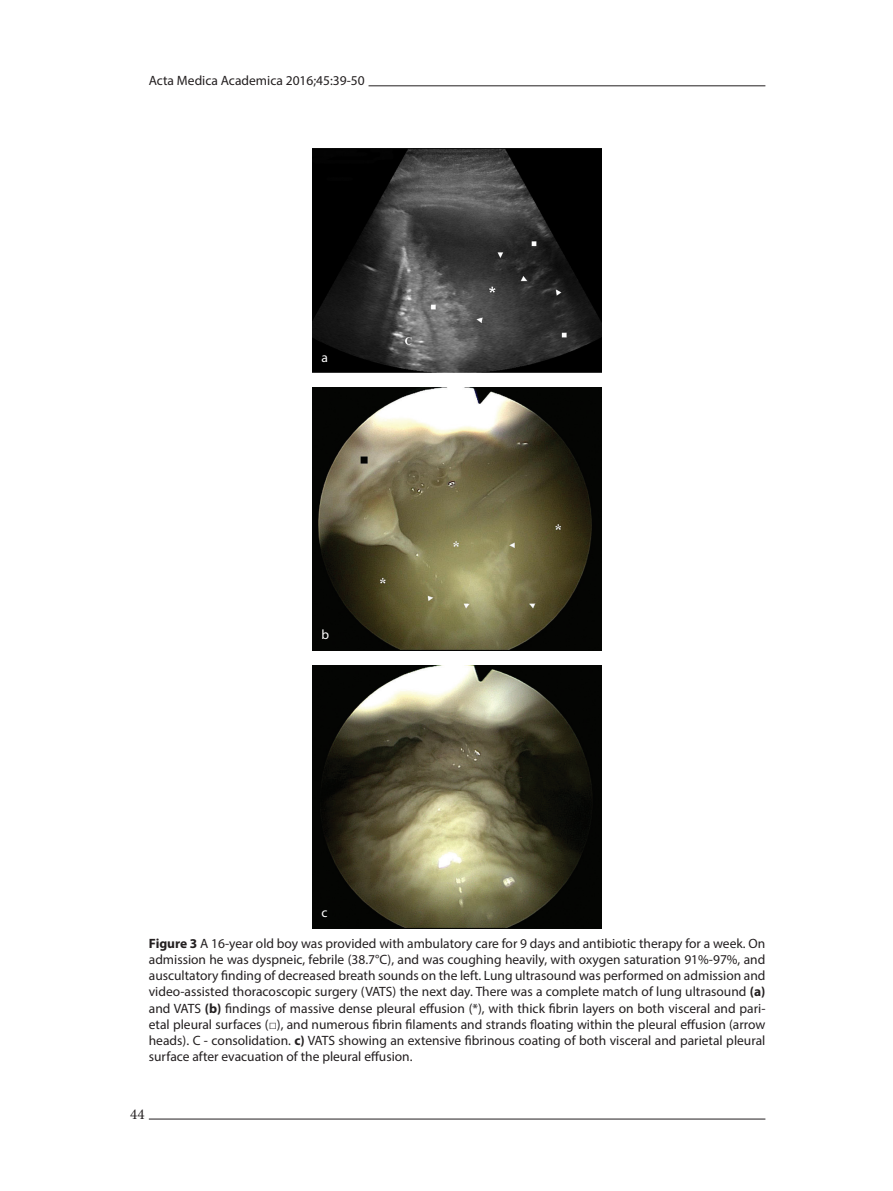
<style>
.page{position:relative;width:893px;height:1191px;background:#fff}
.page>*{position:absolute;margin:0;border:0;box-sizing:border-box;transform-origin:0 0}
.t1{font:15px "Minion Pro";color:#231f20}
.t2{font:13.5px/16.2px "Myriad Pro";color:#231f20;text-align:justify}
.t3{font:13.5px "Myriad Pro";color:#fff}
.s1{font-weight:700}
.s2{font-family:"Times New Roman"}
</style>
<div class="page">
<hr style="left:149px;top:1118px;width:616px;height:1px;background:#231f20">
<hr style="left:369px;top:85px;width:396px;height:1px;background:#231f20">
<img style="left:313px;top:149px;width:289px;height:223px">
<img style="left:313px;top:388px;width:289px;height:262px">
<img style="left:313px;top:665px;width:289px;height:263px">
<p class="t2" style="left:149px;top:72px;width:217px">Acta Medica Academica 2016;45:39-50</p>
<p class="t3" style="left:321px;top:349px;width:8px">a</p>
<p class="t3" style="left:321px;top:626px;width:9px">b</p>
<p class="t3" style="left:321px;top:904px;width:8px">c</p>
<p class="t2" style="left:149px;top:935px;width:618px"><span class="s1">Figure 3</span> A 16-year old boy was provided with ambulatory care for 9 days and antibiotic therapy for a week. On admission he was dyspneic, febrile (38.7°C), and was coughing heavily, with oxygen saturation 91%-97%, and auscultatory finding of decreased breath sounds on the left. Lung ultrasound was performed on admission and video-assisted thoracoscopic surgery (VATS) the next day. There was a complete match of lung ultrasound <span class="s1">(a) </span>and VATS <span class="s1">(b)</span> findings of massive dense pleural effusion (*), with thick fibrin layers on both visceral and pari&shy;etal pleural surfaces (<span class="s2">□</span>), and numerous fibrin filaments and strands floating within the pleural effusion (arrow heads). C - consolidation. <span class="s1">c)</span> VATS showing an extensive fibrinous coating of both visceral and parietal pleural surface after evacuation of the pleural effusion.</p>
<p class="t1" style="left:130px;top:1104px;width:16px">44</p>
</div>
